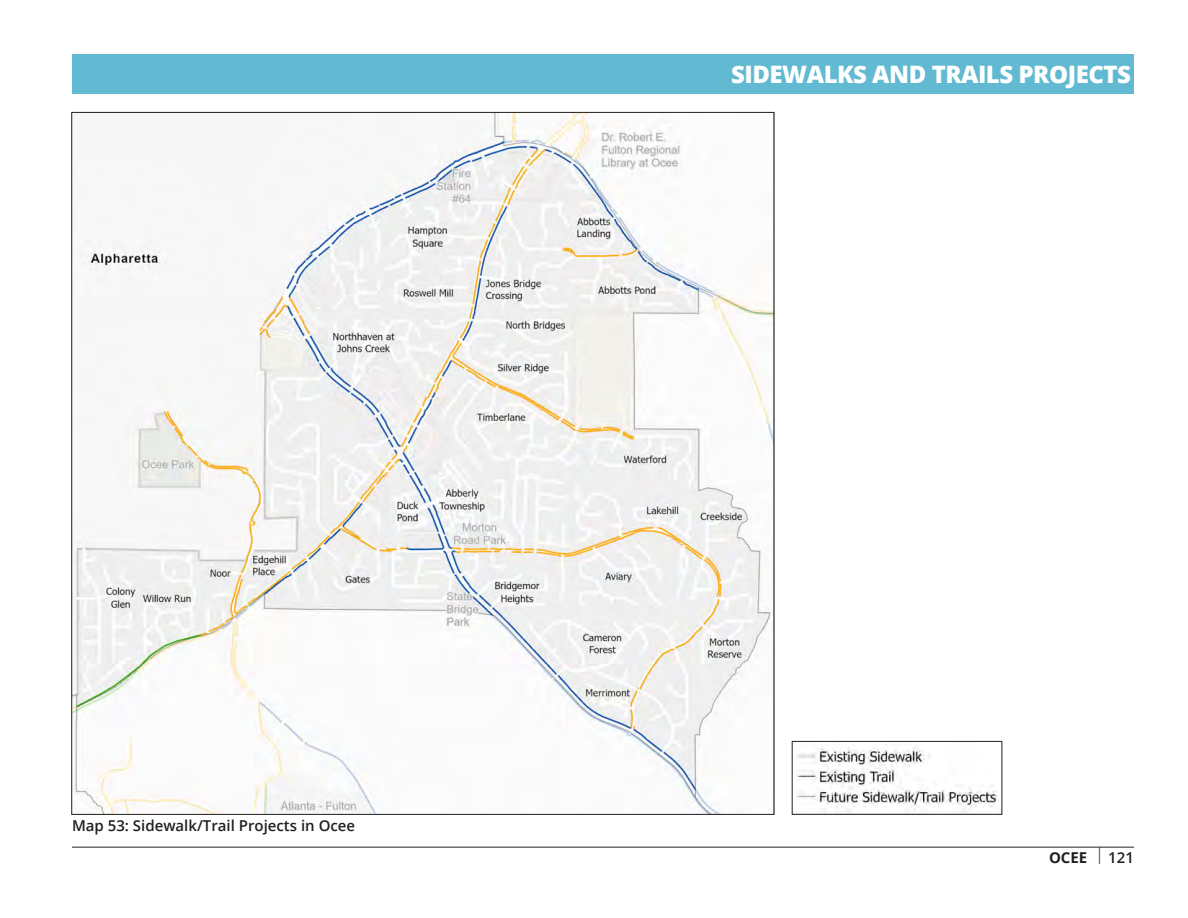
<style>
.page{position:relative;width:1188px;height:918px;background:#fff}
.page>*{position:absolute;margin:0;border:0;box-sizing:border-box;transform-origin:0 0}
.t1{font:800 24px "Open Sans";letter-spacing:-.02em;color:#fff}
.t2{font:600 15px "Open Sans";color:#231f20}
.t3{font:700 15px "Open Sans";color:#231f20}
.s1{font-weight:600}
</style>
<div class="page">
<hr style="left:72px;top:847px;width:1062px;height:1px;background:#231f20">
<img style="left:74px;top:114px;width:698px;height:698px">
<div style="left:72px;top:54px;width:1062px;height:40px;background:#61bad1"></div>
<img style="left:797px;top:747px;width:202px;height:65px">
<div style="left:792px;top:741px;width:210px;height:73px;border:1px solid #231f20"></div>
<p class="t2" style="left:72px;top:815px;width:285px">Map 53: Sidewalk/Trail Projects in Ocee</p>
<p class="t1" style="left:731px;top:56px;width:401px">SIDEWALKS AND TRAILS PROJECTS</p>
<p class="t3" style="left:1049px;top:846px;width:86px">OCEE <sup>|</sup> <span class="s1">121</span></p>
</div>
